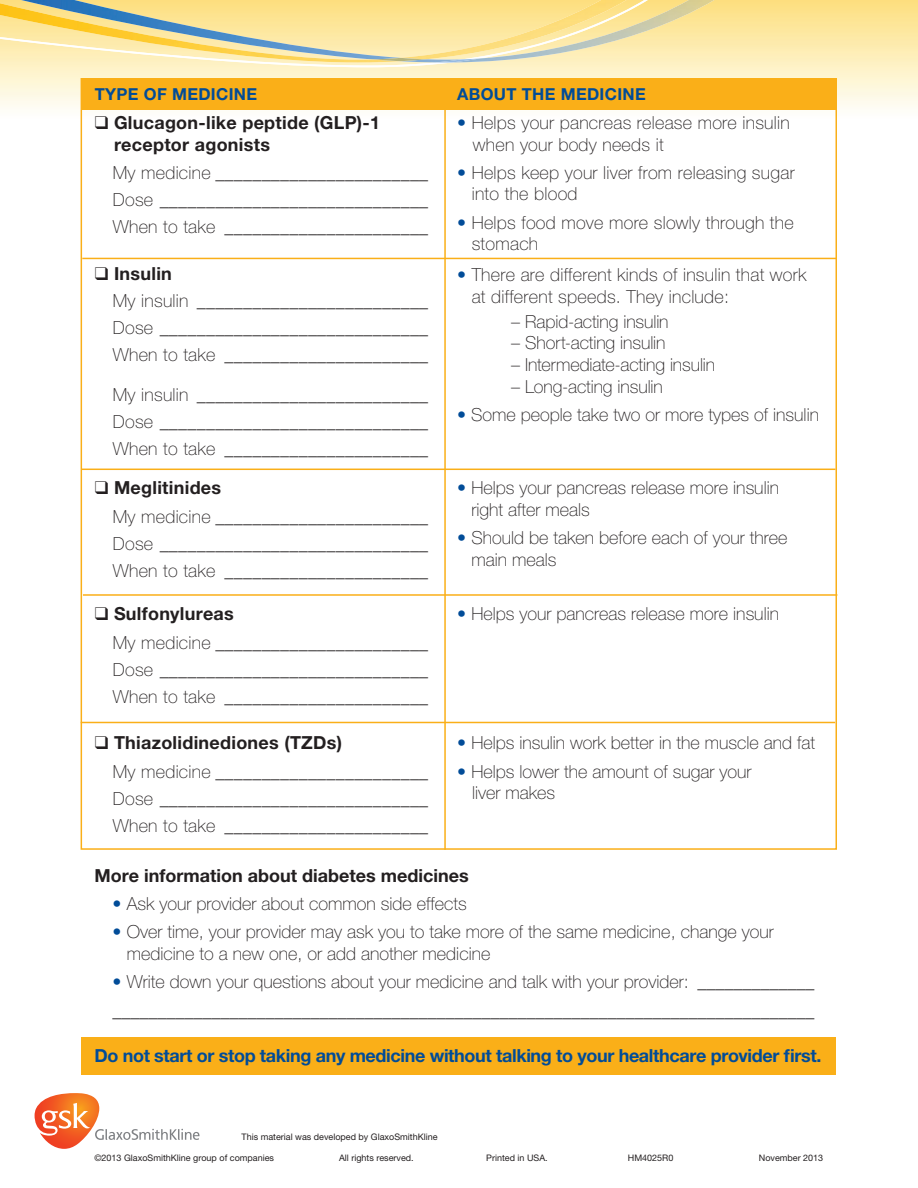
<style>
.page{position:relative;width:918px;height:1188px;background:#fff}
.page>*{position:absolute;margin:0;border:0;box-sizing:border-box;transform-origin:0 0}
.t1{font:100 18px/27.5px "Helvetica Neue";color:#231f20}
.t2{font:700 18px/21.6px "Helvetica Neue";letter-spacing:.015em;color:#231f20}
.t3{font:700 18px "Helvetica Neue";letter-spacing:-.02em;color:#014c98}
.t4{font:700 16.5px "Helvetica Neue";letter-spacing:.02em;color:#014c98}
.t5{font:9px "Helvetica Neue";color:#231f20}
.s1{font-weight:700}
.s2{color:#014c98}
</style>
<div class="page">
<div style="left:81px;top:1037px;width:755px;height:38px;background:#faaf18"></div>
<svg style="left:0;top:0;width:918px;height:121px"></svg>
<svg style="left:0;top:62px;width:668px;height:5px;background:#fcf2cb"></svg>
<img style="left:627px;top:0;width:87px;height:62px">
<img style="left:0;top:0;width:627px;height:62px">
<img style="left:372px;top:58px;width:54px;height:3px">
<svg style="left:35px;top:1093px;width:165px;height:56px"></svg>
<div style="left:81px;top:78px;width:755px;height:31px;background:#faaf18"></div>
<hr style="left:444px;top:108px;width:2px;height:742px;background:#faaf18">
<hr style="left:82px;top:258px;width:755px;height:1px;background:#faaf18">
<hr style="left:81px;top:469px;width:755px;height:1px;background:#faaf18">
<hr style="left:83px;top:594px;width:754px;height:2px;background:#faaf18">
<hr style="left:81px;top:722px;width:754px;height:1px;background:#faaf18">
<p class="t4" style="left:95px;top:84px;width:164px">Type of medicine</p>
<p class="t2" style="left:114px;top:111px;width:268px;text-indent:-19px">❑ Glucagon-like peptide (GLP)-1 receptor agonists</p>
<p class="t1" style="left:113px;top:159px;width:317px;line-height:27px;text-align:justify">My medicine _______________________ Dose _____________________________ When to take ______________________</p>
<p class="t1" style="left:113px;top:260px;width:317px;line-height:27px;text-indent:-18px">❑ <span class="s1">Insulin<br></span>My insulin _________________________<br>Dose _____________________________<br>When to take ______________________</p>
<p class="t1" style="left:113px;top:381px;width:317px;line-height:27px;text-align:justify">My insulin _________________________ Dose _____________________________ When to take ______________________</p>
<p class="t1" style="left:113px;top:474px;width:317px;text-indent:-18px">❑ <span class="s1">Meglitinides<br></span>My medicine _______________________<br>Dose _____________________________<br>When to take ______________________</p>
<p class="t1" style="left:113px;top:600px;width:317px;text-indent:-18px">❑ <span class="s1">Sulfonylureas<br></span>My medicine _______________________ Dose _____________________________ When to take ______________________</p>
<p class="t1" style="left:113px;top:729px;width:317px;text-indent:-18px">❑ <span class="s1">Thiazolidinediones (TZDs)<br></span>My medicine _______________________ Dose _____________________________ When to take ______________________</p>
<p class="t4" style="left:457px;top:84px;width:190px">ABOUT the medicine</p>
<p class="t1" style="left:473px;top:112px;width:318px;line-height:21.6px;text-indent:-16px"><span class="s2">•</span> Helps your pancreas release more insulin when your body needs it</p>
<p class="t1" style="left:472px;top:162px;width:325px;line-height:21.6px;text-indent:-15px"><span class="s2">•</span> Helps keep your liver from releasing sugar into the blood</p>
<p class="t1" style="left:472px;top:212px;width:324px;line-height:21.6px;text-indent:-15px"><span class="s2">•</span> Helps food move more slowly through the stomach</p>
<p class="t1" style="left:472px;top:264px;width:336px;line-height:21.6px;text-indent:-15px"><span class="s2">•</span> There are different kinds of insulin that work at different speeds. They include:</p>
<p class="t1" style="left:511px;top:307px;width:159px">– Rapid-acting insulin</p>
<p class="t1" style="left:511px;top:329px;width:156px">– Short-acting insulin</p>
<p class="t1" style="left:511px;top:351px;width:206px">– Intermediate-acting insulin</p>
<p class="t1" style="left:511px;top:373px;width:153px">– Long-acting insulin</p>
<p class="t1" style="left:457px;top:401px;width:363px"><span class="s2">•</span> Some people take two or more types of insulin</p>
<p class="t1" style="left:471px;top:477px;width:309px;line-height:21.6px;text-indent:-14px"><span class="s2">•</span> Helps your pancreas release more insulin right after meals</p>
<p class="t1" style="left:471px;top:527px;width:318px;line-height:21.6px;text-indent:-14px"><span class="s2">•</span> Should be taken before each of your three main meals</p>
<p class="t1" style="left:457px;top:600px;width:323px"><span class="s2">•</span> Helps your pancreas release more insulin</p>
<p class="t1" style="left:457px;top:729px;width:359px"><span class="s2">•</span> Helps insulin work better in the muscle and fat</p>
<p class="t1" style="left:472px;top:760px;width:281px;line-height:21.6px;text-indent:-15px"><span class="s2">•</span> Helps lower the amount of sugar your liver makes</p>
<p class="t2" style="left:95px;top:864px;width:376px">More information about diabetes medicines</p>
<p class="t1" style="left:113px;top:890px;width:356px"><span class="s2">•</span> Ask your provider about common side effects</p>
<p class="t1" style="left:127px;top:921px;width:648px;line-height:21.6px;text-indent:-14px"><span class="s2">•</span> Over time, your provider may ask you to take more of the same medicine, change your medicine to a new one, or add another medicine</p>
<p class="t1" style="left:113px;top:968px;width:704px;line-height:28.3px"><span class="s2">•</span> Write down your questions about your medicine and talk with your provider: _____________ ______________________________________________________________________________</p>
<p class="t3" style="left:94px;top:1044px;width:728px">Do not start or stop taking any medicine without talking to your healthcare provider first.</p>
<p class="t5" style="left:242px;top:1131px;width:198px">This material was developed by GlaxoSmithKline</p>
<p class="t5" style="left:94px;top:1153px;width:181px">©2013 GlaxoSmithKline group of companies</p>
<p class="t5" style="left:339px;top:1153px;width:76px">All rights reserved.</p>
<p class="t5" style="left:486px;top:1153px;width:63px">Printed in USA.</p>
<p class="t5" style="left:628px;top:1153px;width:47px">HM4025R0</p>
<p class="t5" style="left:759px;top:1153px;width:66px">November 2013</p>
</div>
